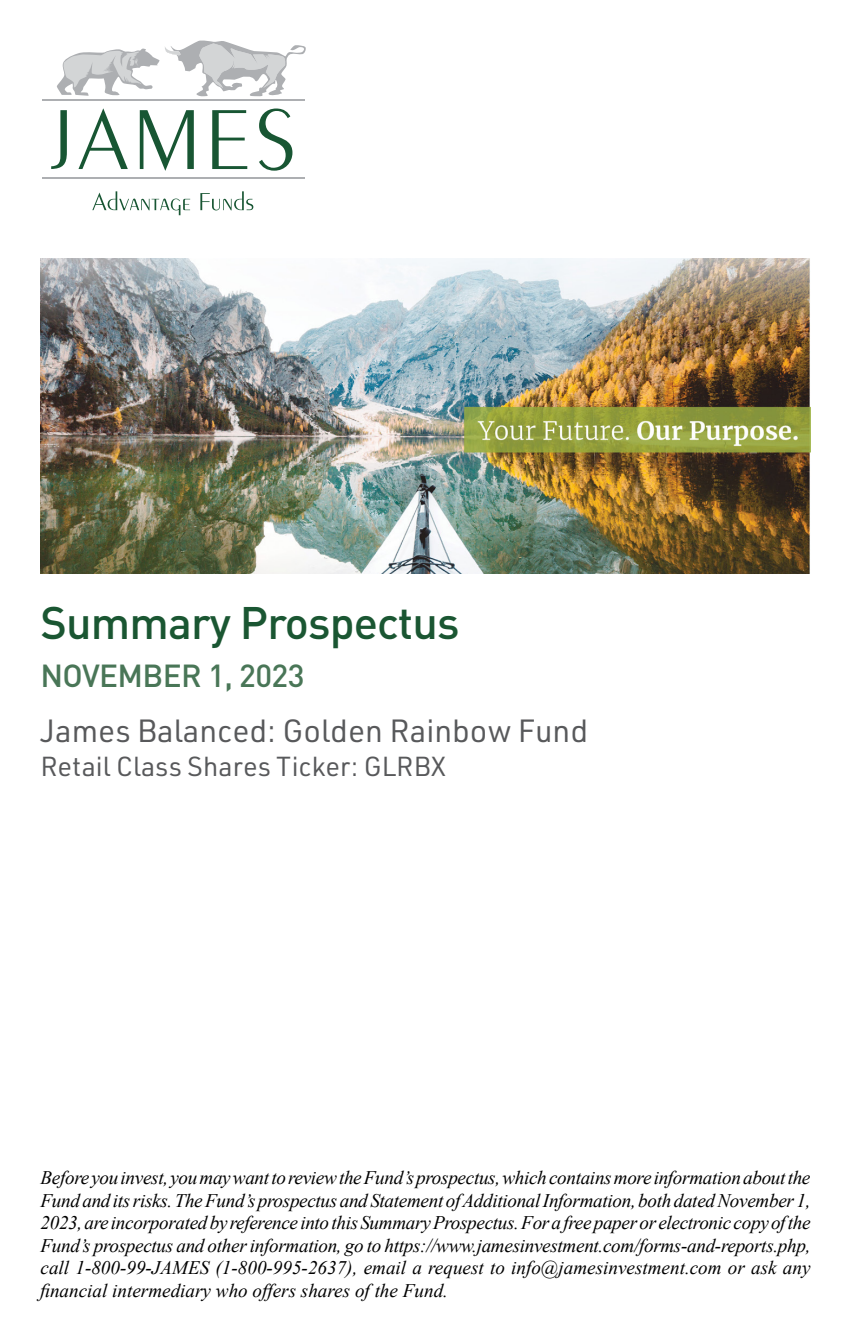
<style>
.page{position:relative;width:851px;height:1337px;background:#fff}
.page>*{position:absolute;margin:0;border:0;box-sizing:border-box;transform-origin:0 0}
.t1{font:500 45px "DIN Pro";letter-spacing:-.02em;color:#1a5632}
.t2{font:31.5px "URWDIN";color:#58595b}
.t3{font:500 31.5px "DIN Pro";letter-spacing:-.02em;color:#497657}
.t4{font:27px "URWDIN";color:#58595b}
.t5{font:italic 19.12px/22.5px "Times New Roman";color:#000;text-align:justify}
</style>
<div class="page">
<svg style="left:51px;top:110px;width:16px;height:59px"></svg>
<svg style="left:78px;top:108px;width:50px;height:61px"></svg>
<svg style="left:140px;top:110px;width:54px;height:61px"></svg>
<svg style="left:212px;top:110px;width:35px;height:59px"></svg>
<svg style="left:259px;top:108px;width:33px;height:63px"></svg>
<hr style="left:42px;top:178px;width:262px;height:1px;background:#adafb2">
<svg style="left:92px;top:191px;width:98px;height:24px"></svg>
<svg style="left:200px;top:191px;width:53px;height:19px"></svg>
<hr style="left:42px;top:100px;width:262px;height:1px;background:#adafb2">
<svg style="left:57px;top:40px;width:249px;height:57px"></svg>
<img style="left:40px;top:258px;width:770px;height:315px">
<h1 class="t1" style="left:40px;top:591px;width:420px">Summary Prospectus</h1>
<h2 class="t3" style="left:40px;top:654px;width:265px">NOVEMBER 1, 2023</h2>
<h2 class="t2" style="left:40px;top:710px;width:549px">James Balanced: Golden Rainbow Fund</h2>
<h3 class="t4" style="left:40px;top:748px;width:407px">Retail Class Shares Ticker: GLRBX</h3>
<p class="t5" style="left:40px;top:1166px;width:771px">Before you invest, you may want to review the Fund’s prospectus, which contains more information about the Fund and its risks. The Fund’s prospectus and Statement of Additional Information, both dated November 1, 2023, are incorporated by reference into this Summary Prospectus. For a free paper or electronic copy of the Fund’s prospectus and other information, go to https://www.jamesinvestment.com/forms-and-reports.php, call 1-800-99-JAMES (1-800-995-2637), email a request to info@jamesinvestment.com or ask any financial intermediary who offers shares of the Fund.</p>
</div>
